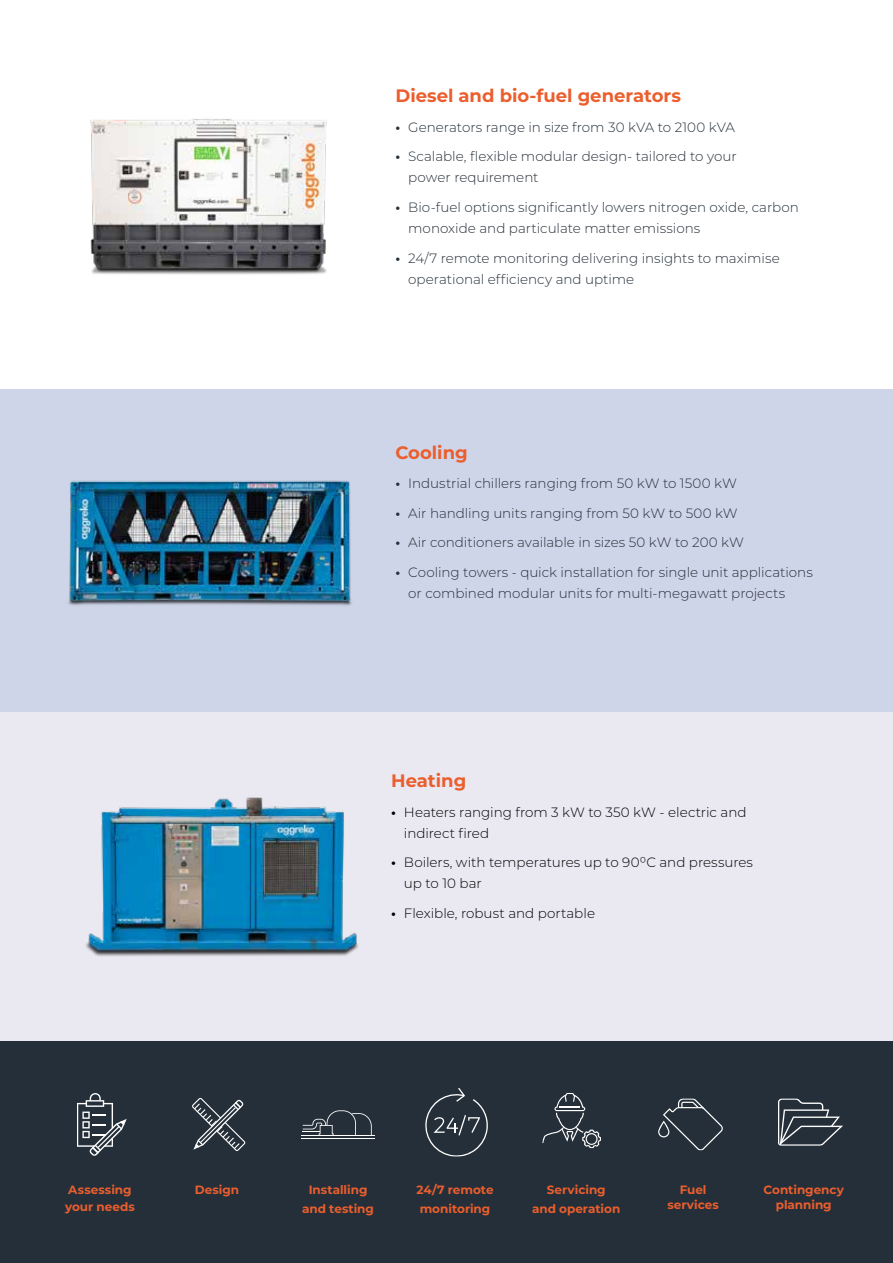
<style>
.page{position:relative;width:893px;height:1263px;background:#fff}
.page>*{position:absolute;margin:0;border:0;box-sizing:border-box;transform-origin:0 0}
.t1{font:700 18px "Montserrat";color:#eb5e2d}
.t2{font:300 13.5px/21px "Montserrat";color:#252f39}
.t3{font:300 13.5px/21px "Montserrat";color:#000}
.t4{font:700 12px/19px "Montserrat";color:#eb5e2d;text-align:center}
.s1{font-weight:700}
</style>
<div class="page">
<div style="left:0;top:389px;width:893px;height:325px;background:#cfd5e8"></div>
<div style="left:0;top:712px;width:893px;height:330px;background:#eae8f0"></div>
<div style="left:0;top:1042px;width:893px;height:221px;background:#252f39"></div>
<svg style="left:77px;top:1093px;width:50px;height:63px"></svg>
<svg style="left:192px;top:1098px;width:53px;height:53px"></svg>
<hr style="left:301px;top:1138px;width:73px;height:1px;background:#fff">
<hr style="left:301px;top:1135px;width:70px;height:1px;background:#fff">
<svg style="left:303px;top:1110px;width:71px;height:26px"></svg>
<svg style="left:425px;top:1088px;width:63px;height:69px"></svg>
<svg style="left:542px;top:1093px;width:59px;height:55px"></svg>
<svg style="left:658px;top:1098px;width:65px;height:52px"></svg>
<svg style="left:778px;top:1098px;width:65px;height:48px"></svg>
<img style="left:90px;top:118px;width:237px;height:157px">
<img style="left:86px;top:797px;width:272px;height:160px">
<img style="left:68px;top:480px;width:284px;height:126px">
<h1 class="t1" style="left:395px;top:83px;width:287px">Diesel and bio-fuel generators</h1>
<p class="t2" style="left:395px;top:116px;width:341px"><span class="s1">•</span> Generators range in size from 30 kVA to 2100 kVA</p>
<p class="t2" style="left:408px;top:146px;width:330px;text-indent:-13px"><span class="s1">•</span> Scalable, flexible modular design- tailored to your power requirement</p>
<p class="t2" style="left:408px;top:196px;width:392px;text-indent:-13px"><span class="s1">•</span> Bio-fuel options significantly lowers nitrogen oxide, carbon monoxide and particulate matter emissions</p>
<p class="t2" style="left:408px;top:247px;width:373px;text-indent:-13px"><span class="s1">•</span> 24/7 remote monitoring delivering insights to maximise operational efficiency and uptime</p>
<h1 class="t1" style="left:395px;top:439px;width:74px">Cooling</h1>
<p class="t2" style="left:395px;top:472px;width:343px"><span class="s1">•</span> Industrial chillers ranging from 50 kW to 1500 kW</p>
<p class="t2" style="left:395px;top:502px;width:344px"><span class="s1">•</span> Air handling units ranging from 50 kW to 500 kW</p>
<p class="t2" style="left:395px;top:531px;width:350px"><span class="s1">•</span> Air conditioners available in sizes 50 kW to 200 kW</p>
<p class="t2" style="left:408px;top:561px;width:406px;text-indent:-13px"><span class="s1">•</span> Cooling towers - quick installation for single unit applications or combined modular units for multi-megawatt projects</p>
<h1 class="t1" style="left:391px;top:768px;width:77px">Heating</h1>
<p class="t3" style="left:404px;top:801px;width:344px;text-indent:-13px"><span class="s1">•</span> Heaters ranging from 3 kW to 350 kW - electric and indirect fired</p>
<p class="t3" style="left:404px;top:851px;width:350px;text-indent:-13px"><span class="s1">•</span> Boilers, with temperatures up to 90⁰C and pressures up to 10 bar</p>
<p class="t3" style="left:391px;top:902px;width:205px"><span class="s1">•</span> Flexible, robust and portable</p>
<p class="t4" style="left:68px;top:1179px;width:65px">Assessing</p>
<p class="t4" style="left:195px;top:1179px;width:46px">Design</p>
<p class="t4" style="left:65px;top:1197px;width:71px">your needs</p>
<p class="t4" style="left:302px;top:1179px;width:73px">Installing and testing</p>
<p class="t4" style="left:416px;top:1179px;width:79px;text-align:left">24/7 remote monitoring</p>
<p class="t4" style="left:532px;top:1179px;width:90px">Servicing<br>and operation</p>
<p class="t4" style="left:667px;top:1181px;width:53px;line-height:15px">Fuel services</p>
<p class="t4" style="left:763px;top:1181px;width:82px;line-height:15px">Contingency planning</p>
</div>
